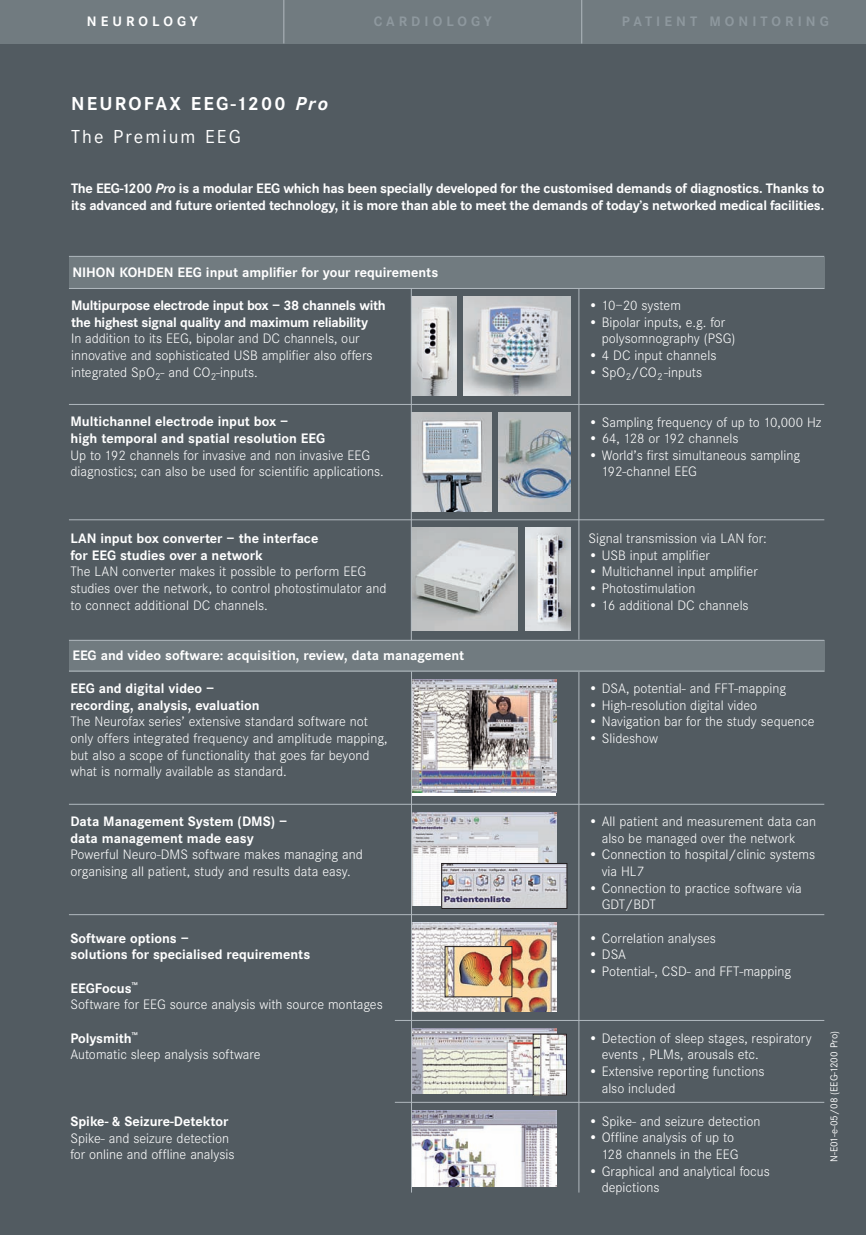
<style>
.page{position:relative;width:866px;height:1235px;background:#fff}
.page>*{position:absolute;margin:0;border:0;box-sizing:border-box;transform-origin:0 0}
.t1{font:700 19.5px/33.3px "Corporate S";letter-spacing:.115em;color:#fff}
.t2{font:300 14.25px/16.6px "Corporate S";color:#fff}
.t3{font:700 14.25px/16.6px "Corporate S";letter-spacing:-.005em;color:#fff}
.t4{font:700 14.25px/16.6px "Corporate S";letter-spacing:-.025em;color:#fff}
.t5{font:700 14.25px "Corporate S";letter-spacing:.285em;color:#8e989e}
.t6{font:700 14.25px "Corporate S";letter-spacing:.285em;color:#fff}
.t7{font:10.5px "Corporate S";color:#fff}
.s1{font-style:italic}
.s2{font-weight:400}
.s3{font-weight:700}
</style>
<div class="page">
<div style="left:0;top:0;width:865px;height:1235px;background:#525b61"></div>
<div style="left:0;top:0;width:284px;height:43px;background:#717b80"></div>
<div style="left:284px;top:0;width:297px;height:43px;background:#717b80"></div>
<div style="left:581px;top:0;width:284px;height:43px;background:#717b80"></div>
<hr style="left:283px;top:0;width:1px;height:43px;background:#b1b9bf">
<hr style="left:581px;top:0;width:1px;height:43px;background:#b1b9bf">
<hr style="left:69px;top:404px;width:755px;height:1px;background:#b1b9bf">
<hr style="left:69px;top:519px;width:755px;height:1px;background:#b1b9bf">
<div style="left:69px;top:257px;width:755px;height:32px;background:#717b80"></div>
<div style="left:69px;top:640px;width:755px;height:31px;background:#717b80"></div>
<hr style="left:578px;top:288px;width:1px;height:352px;background:#b1b9bf">
<hr style="left:578px;top:672px;width:1px;height:520px;background:#b1b9bf">
<hr style="left:69px;top:671px;width:755px;height:1px;background:#b1b9bf">
<hr style="left:69px;top:804px;width:755px;height:1px;background:#b1b9bf">
<hr style="left:69px;top:914px;width:755px;height:1px;background:#b1b9bf">
<hr style="left:395px;top:1020px;width:429px;height:1px;background:#b1b9bf">
<hr style="left:395px;top:1102px;width:429px;height:1px;background:#b1b9bf">
<hr style="left:69px;top:256px;width:755px;height:1px;background:#b1b9bf">
<hr style="left:69px;top:640px;width:755px;height:1px;background:#b1b9bf">
<hr style="left:69px;top:288px;width:755px;height:1px;background:#b1b9bf">
<div style="left:411px;top:679px;width:145px;height:116px;background:linear-gradient(to right,#fff,#fff)"></div>
<img style="left:412px;top:679px;width:144px;height:113px">
<img style="left:412px;top:1110px;width:144px;height:77px">
<img style="left:412px;top:812px;width:144px;height:93px">
<img style="left:443px;top:865px;width:122px;height:42px">
<div style="left:441px;top:863px;width:126px;height:46px;border:1px solid #231f20"></div>
<img style="left:412px;top:922px;width:144px;height:89px">
<img style="left:446px;top:948px;width:64px;height:47px">
<div style="left:444px;top:946px;width:68px;height:51px;border:1px solid #231f20"></div>
<img style="left:412px;top:1028px;width:144px;height:65px">
<img style="left:534px;top:1036px;width:30px;height:57px">
<img style="left:463px;top:296px;width:107px;height:99px">
<img style="left:498px;top:412px;width:72px;height:99px">
<img style="left:412px;top:527px;width:105px;height:103px">
<img style="left:412px;top:412px;width:79px;height:99px">
<img style="left:412px;top:296px;width:44px;height:99px">
<img style="left:525px;top:527px;width:45px;height:103px">
<hr style="left:411px;top:288px;width:1px;height:352px;background:#b1b9bf">
<hr style="left:411px;top:671px;width:1px;height:521px;background:#b1b9bf">
<p class="t6" style="left:87px;top:16px;width:112px">NEUROLOGY</p>
<p class="t5" style="left:373px;top:16px;width:120px">CARDIOLOGY</p>
<p class="t5" style="left:621px;top:16px;width:208px">PATIENT MONITORING</p>
<h1 class="t1" style="left:71px;top:89px;width:258px">NEUROFAX EEG-1200 <span class="s1">Pro<br></span><span class="s2">The Premium EEG</span></h1>
<p class="t3" style="left:71px;top:182px;width:754px">The EEG-1200 <span class="s1">Pro</span> is a modular EEG which has been specially developed for the customised demands of diagnostics. Thanks to its advanced and future oriented technology, it is more than able to meet the demands of today’s networked medical facilities.</p>
<p class="t3" style="left:72px;top:265px;width:367px">NIHON KOHDEN EEG input amplifier for your requirements</p>
<p class="t4" style="left:71px;top:298px;width:316px">Multipurpose electrode input box – 38 channels with the highest signal quality and maximum reliability</p>
<p class="t2" style="left:71px;top:331px;width:303px">In addition to its EEG, bipolar and DC channels, our innovative and sophisticated USB amplifier also offers integrated SpO<sub>2</sub>- and CO<sub>2</sub>-inputs.</p>
<p class="t3" style="left:70px;top:415px;width:256px">Multichannel electrode input box –<br>high temporal and spatial resolution EEG</p>
<p class="t2" style="left:70px;top:448px;width:315px">Up to 192 channels for invasive and non invasive EEG diagnostics; can also be used for scientific applications.</p>
<p class="t3" style="left:70px;top:531px;width:249px">LAN input box converter – the interface for EEG studies over a network</p>
<p class="t2" style="left:70px;top:565px;width:317px">The LAN converter makes it possible to perform EEG studies over the network, to control photostimulator and to connect additional DC channels.</p>
<p class="t3" style="left:72px;top:648px;width:393px">EEG and video software: acquisition, review, data management</p>
<p class="t3" style="left:70px;top:681px;width:191px">EEG and digital video – recording, analysis, evaluation</p>
<p class="t2" style="left:70px;top:714px;width:318px">The Neurofax series’ extensive standard software not only offers integrated frequency and amplitude mapping, but also a scope of functionality that goes far beyond what is normally available as standard.</p>
<p class="t3" style="left:70px;top:814px;width:218px">Data Management System (DMS) – data management made easy</p>
<p class="t2" style="left:70px;top:848px;width:294px">Powerful Neuro-DMS software makes managing and organising all patient, study and results data easy.</p>
<p class="t3" style="left:70px;top:931px;width:241px">Software options –<br>solutions for specialised requirements</p>
<p class="t2" style="left:70px;top:981px;width:314px"><span class="s3">EEGFocus</span><sup>™<br></sup>Software for EEG source analysis with source montages</p>
<p class="t2" style="left:70px;top:1031px;width:192px"><span class="s3">Polysmith</span><sup>™<br></sup>Automatic sleep analysis software</p>
<p class="t3" style="left:70px;top:1114px;width:159px">Spike- &amp; Seizure-Detektor</p>
<p class="t2" style="left:70px;top:1131px;width:165px">Spike- and seizure detection for online and offline analysis</p>
<p class="t2" style="left:588px;top:298px;width:94px">• 10–20 system</p>
<p class="t2" style="left:601px;top:315px;width:135px;text-indent:-13px">• Bipolar inputs, e.g. for polysomnography (PSG)</p>
<p class="t2" style="left:588px;top:348px;width:129px">• 4 DC input channels</p>
<p class="t2" style="left:588px;top:365px;width:115px">• SpO<sub>2</sub>/CO<sub>2</sub> -inputs</p>
<p class="t2" style="left:588px;top:415px;width:234px">• Sampling frequency of up to 10,000 Hz</p>
<p class="t2" style="left:588px;top:431px;width:151px">• 64, 128 or 192 channels</p>
<p class="t2" style="left:601px;top:448px;width:200px;text-indent:-13px">• World’s first simultaneous sampling<br>192-channel EEG</p>
<p class="t2" style="left:588px;top:531px;width:180px">Signal transmission via LAN for:</p>
<p class="t2" style="left:588px;top:548px;width:123px">• USB input amplifier</p>
<p class="t2" style="left:588px;top:565px;width:171px">• Multichannel input amplifier</p>
<p class="t2" style="left:588px;top:581px;width:108px">• Photostimulation</p>
<p class="t2" style="left:588px;top:598px;width:162px">• 16 additional DC channels</p>
<p class="t2" style="left:588px;top:681px;width:199px">• DSA, potential- and FFT-mapping</p>
<p class="t2" style="left:588px;top:698px;width:170px">• High-resolution digital video</p>
<p class="t2" style="left:588px;top:714px;width:228px">• Navigation bar for the study sequence</p>
<p class="t2" style="left:588px;top:731px;width:71px">• Slideshow</p>
<p class="t2" style="left:588px;top:814px;width:229px;text-align:center">• All patient and measurement data can also be managed over the network</p>
<p class="t2" style="left:601px;top:848px;width:215px;text-indent:-13px">• Connection to hospital/clinic systems via HL7</p>
<p class="t2" style="left:601px;top:881px;width:201px;text-indent:-13px">• Connection to practice software via<br>GDT/BDT</p>
<p class="t2" style="left:588px;top:931px;width:129px">• Correlation analyses</p>
<p class="t2" style="left:588px;top:947px;width:39px">• DSA</p>
<p class="t2" style="left:588px;top:964px;width:204px">• Potential-, CSD- and FFT-mapping</p>
<p class="t2" style="left:601px;top:1031px;width:211px;text-indent:-13px">• Detection of sleep stages, respiratory events , PLMs, arousals etc.</p>
<p class="t2" style="left:601px;top:1064px;width:164px;text-indent:-13px">• Extensive reporting functions also included</p>
<p class="t2" style="left:588px;top:1114px;width:173px">• Spike- and seizure detection</p>
<p class="t2" style="left:601px;top:1131px;width:138px;text-indent:-13px">• Offline analysis of up to<br>128 channels in the EEG</p>
<p class="t2" style="left:601px;top:1164px;width:169px;text-indent:-13px">• Graphical and analytical focus depictions</p>
<p class="t7" style="left:829px;top:1162px;width:132px;rotate:-90deg">N-E01-e-05/08 (EEG-1200 Pro)</p>
</div>
